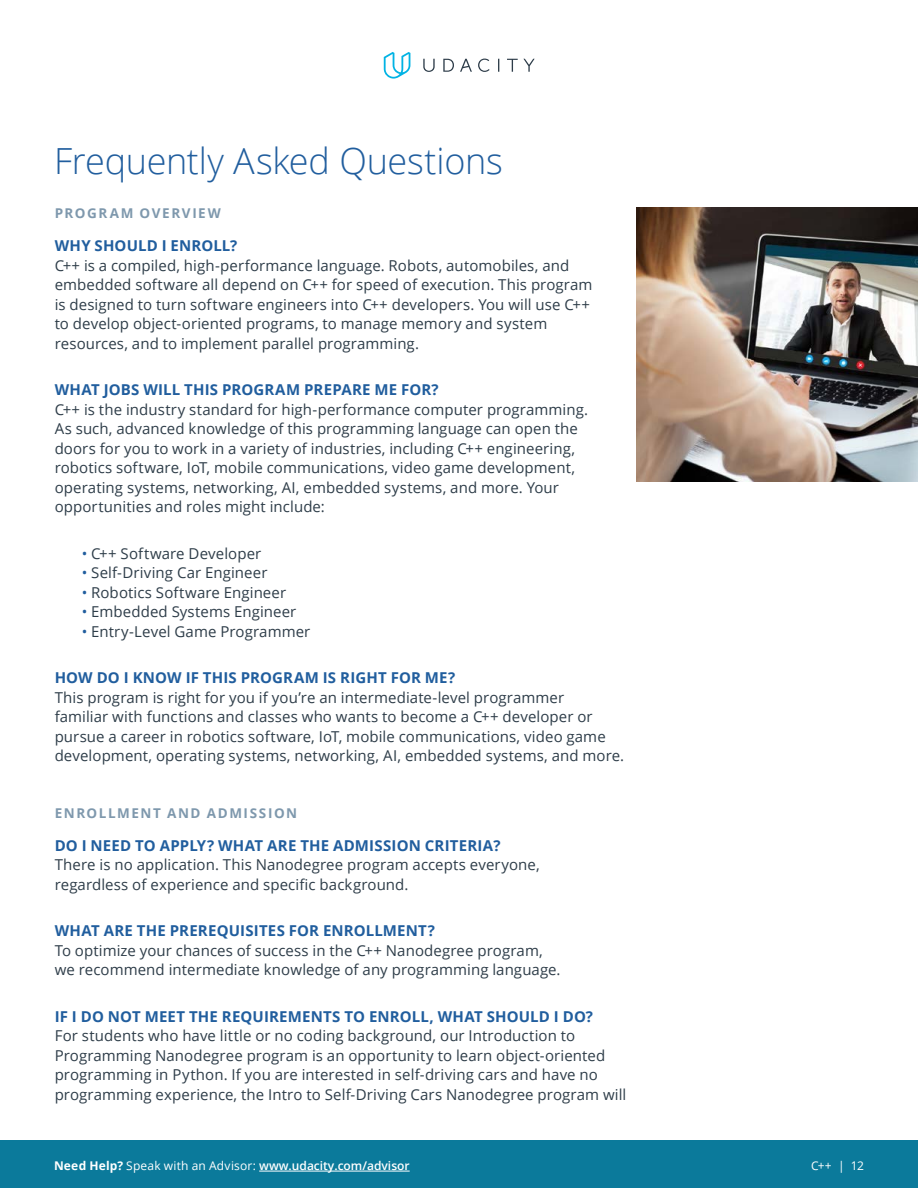
<style>
.page{position:relative;width:918px;height:1188px;background:#fff}
.page>*{position:absolute;margin:0;border:0;box-sizing:border-box;transform-origin:0 0}
.t1{font:300 36px "Open Sans";letter-spacing:-.01em;color:#215e9e}
.t2{font:15px/19.5px "Open Sans";letter-spacing:.005em;color:#2e3d49}
.t3{font:700 15px "Open Sans";letter-spacing:.01em;color:#215e9e}
.t4{font:700 13.5px "Open Sans";letter-spacing:.115em;color:#7e98ad}
.t5{font:600 12px "Open Sans";color:#fff}
.t6{font:12px "Open Sans";color:#fff}
.s1{color:#215e9e}
.s2{font-weight:700}
.s3{font-weight:400}
</style>
<div class="page">
<div style="left:0;top:1140px;width:918px;height:48px;background:#0b7a9b"></div>
<hr style="left:259px;top:1171px;width:151px;height:1px;background:#fff">
<svg style="left:384px;top:52px;width:26px;height:27px"></svg>
<svg style="left:423px;top:59px;width:112px;height:13px"></svg>
<img style="left:636px;top:208px;width:282px;height:274px">
<h1 class="t1" style="left:54px;top:137px;width:450px">Frequently Asked Questions</h1>
<p class="t4" style="left:55px;top:204px;width:168px">PROGRAM OVERVIEW</p>
<p class="t3" style="left:55px;top:235px;width:184px">WHY SHOULD I ENROLL?</p>
<p class="t2" style="left:55px;top:255px;width:539px">C++ is a compiled, high-performance language. Robots, automobiles, and embedded software all depend on C++ for speed of execution. This program is designed to turn software engineers into C++ developers. You will use C++ to develop object-oriented programs, to manage memory and system resources, and to implement parallel programming.</p>
<p class="t3" style="left:55px;top:379px;width:385px">WHAT JOBS WILL THIS PROGRAM PREPARE ME FOR?</p>
<p class="t2" style="left:55px;top:399px;width:535px">C++ is the industry standard for high-performance computer programming.<br>As such, advanced knowledge of this programming language can open the doors for you to work in a variety of industries, including C++ engineering, robotics software, IoT, mobile communications, video game development, operating systems, networking, AI, embedded systems, and more. Your opportunities and roles might include:</p>
<p class="t2" style="left:82px;top:543px;width:181px"><span class="s1">•</span> C++ Software Developer</p>
<p class="t2" style="left:82px;top:563px;width:187px"><span class="s1">•</span> Self-Driving Car Engineer</p>
<p class="t2" style="left:82px;top:582px;width:206px"><span class="s1">•</span> Robotics Software Engineer</p>
<p class="t2" style="left:82px;top:602px;width:216px"><span class="s1">•</span> Embedded Systems Engineer</p>
<p class="t2" style="left:82px;top:621px;width:230px"><span class="s1">•</span> Entry-Level Game Programmer</p>
<p class="t3" style="left:55px;top:667px;width:402px">HOW DO I KNOW IF THIS PROGRAM IS RIGHT FOR ME?</p>
<p class="t2" style="left:55px;top:687px;width:571px">This program is right for you if you’re an intermediate-level programmer<br>familiar with functions and classes who wants to become a C++ developer or pursue a career in robotics software, IoT, mobile communications, video game development, operating systems, networking, AI, embedded systems, and more.</p>
<p class="t4" style="left:55px;top:803px;width:244px">ENROLLMENT AND ADMISSION</p>
<p class="t3" style="left:55px;top:835px;width:447px">DO I NEED TO APPLY? WHAT ARE THE ADMISSION CRITERIA?</p>
<p class="t2" style="left:55px;top:855px;width:487px">There is no application. This Nanodegree program accepts everyone, regardless of experience and specific background.</p>
<p class="t3" style="left:55px;top:920px;width:382px">WHAT ARE THE PREREQUISITES FOR ENROLLMENT?</p>
<p class="t2" style="left:55px;top:940px;width:507px">To optimize your chances of success in the C++ Nanodegree program, we recommend intermediate knowledge of any programming language.</p>
<p class="t3" style="left:55px;top:1006px;width:540px">IF I DO NOT MEET THE REQUIREMENTS TO ENROLL, WHAT SHOULD I DO?</p>
<p class="t2" style="left:55px;top:1026px;width:573px">For students who have little or no coding background, our Introduction to Programming Nanodegree program is an opportunity to learn object-oriented programming in Python. If you are interested in self-driving cars and have no programming experience, the Intro to Self-Driving Cars Nanodegree program will</p>
<p class="t5" style="left:54px;top:1158px;width:357px"><span class="s2">Need Help?</span> <span class="s3">Speak with an Advisor:</span> www.udacity.com/advisor</p>
<p class="t6" style="left:811px;top:1158px;width:54px">C++ | 12</p>
</div>
